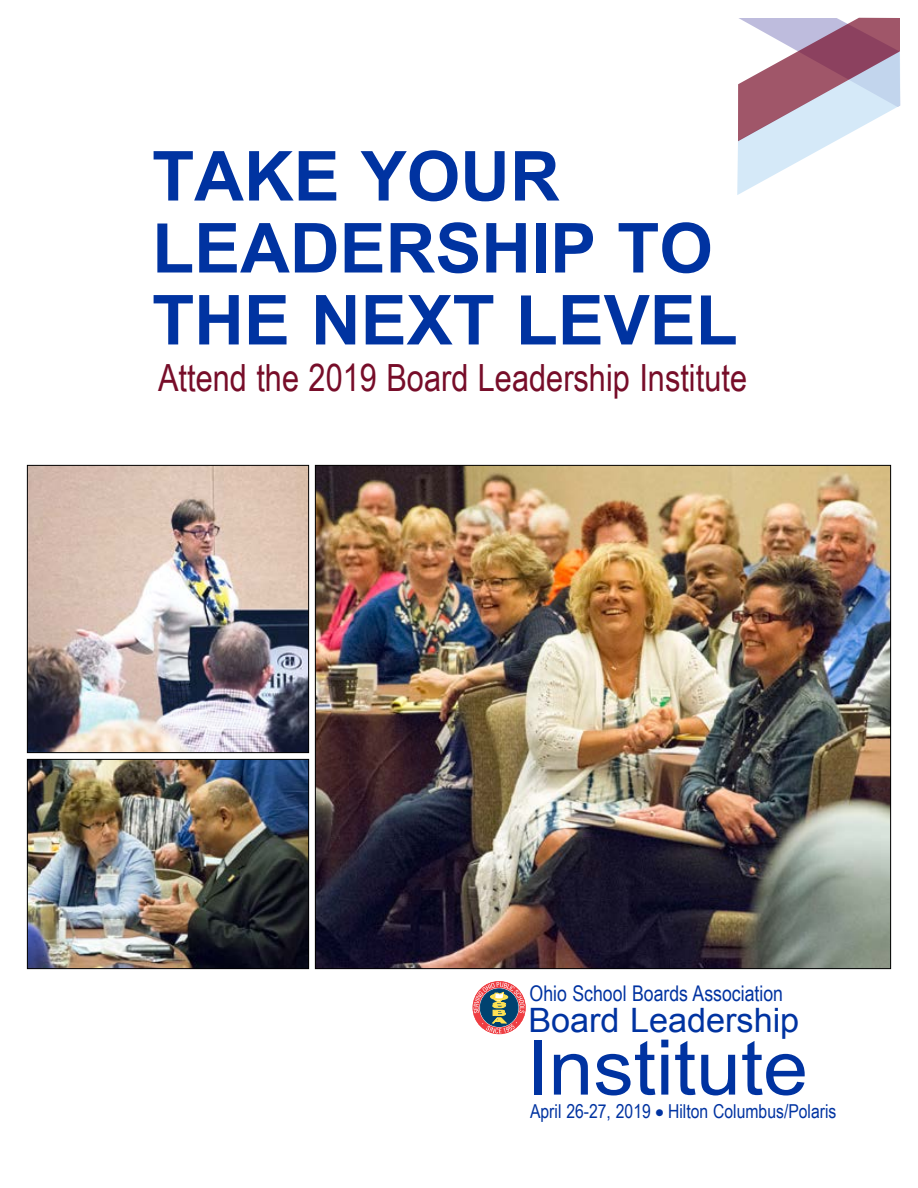
<style>
.page{position:relative;width:918px;height:1188px;background:#fff}
.page>*{position:absolute;margin:0;border:0;box-sizing:border-box;transform-origin:0 0}
.t1{font:76.8px "Arial";color:#0033a1;scale:1.05 1}
.t2{font:700 69px/72px "Arial";color:#0033a1}
.t3{font:37.5px "Arial Narrow";color:#770d29}
.t4{font:33.6px "Arial";color:#0033a1}
.t5{font:21.6px "Arial Narrow";color:#0033a1}
.t6{font:19.2px "Arial Narrow";color:#0033a1}
</style>
<div class="page">
<svg style="left:737px;top:17px;width:164px;height:178px"></svg>
<svg style="left:474px;top:982px;width:51px;height:52px"></svg>
<img style="left:317px;top:467px;width:572px;height:500px">
<img style="left:29px;top:761px;width:278px;height:206px">
<div style="left:27px;top:759px;width:282px;height:210px;border:1px solid #000"></div>
<img style="left:29px;top:467px;width:278px;height:284px">
<div style="left:27px;top:465px;width:282px;height:288px;border:1px solid #000"></div>
<h2 class="t2" style="left:152px;top:142px;width:587px">TAKE YOUR<br>LEADERSHIP TO<br>THE NEXT LEVEL</h2>
<h3 class="t3" style="left:158px;top:350px;width:591px">Attend the 2019 Board Leadership Institute</h3>
<p class="t5" style="left:530px;top:978px;width:255px">Ohio School Boards Association</p>
<h3 class="t4" style="left:528px;top:999px;width:272px">Board Leadership</h3>
<h1 class="t1" style="left:526px;top:1017px;width:270px">Institute</h1>
<p class="t6" style="left:530px;top:1097px;width:308px">April 26-27, 2019 ● Hilton Columbus/Polaris</p>
</div>
